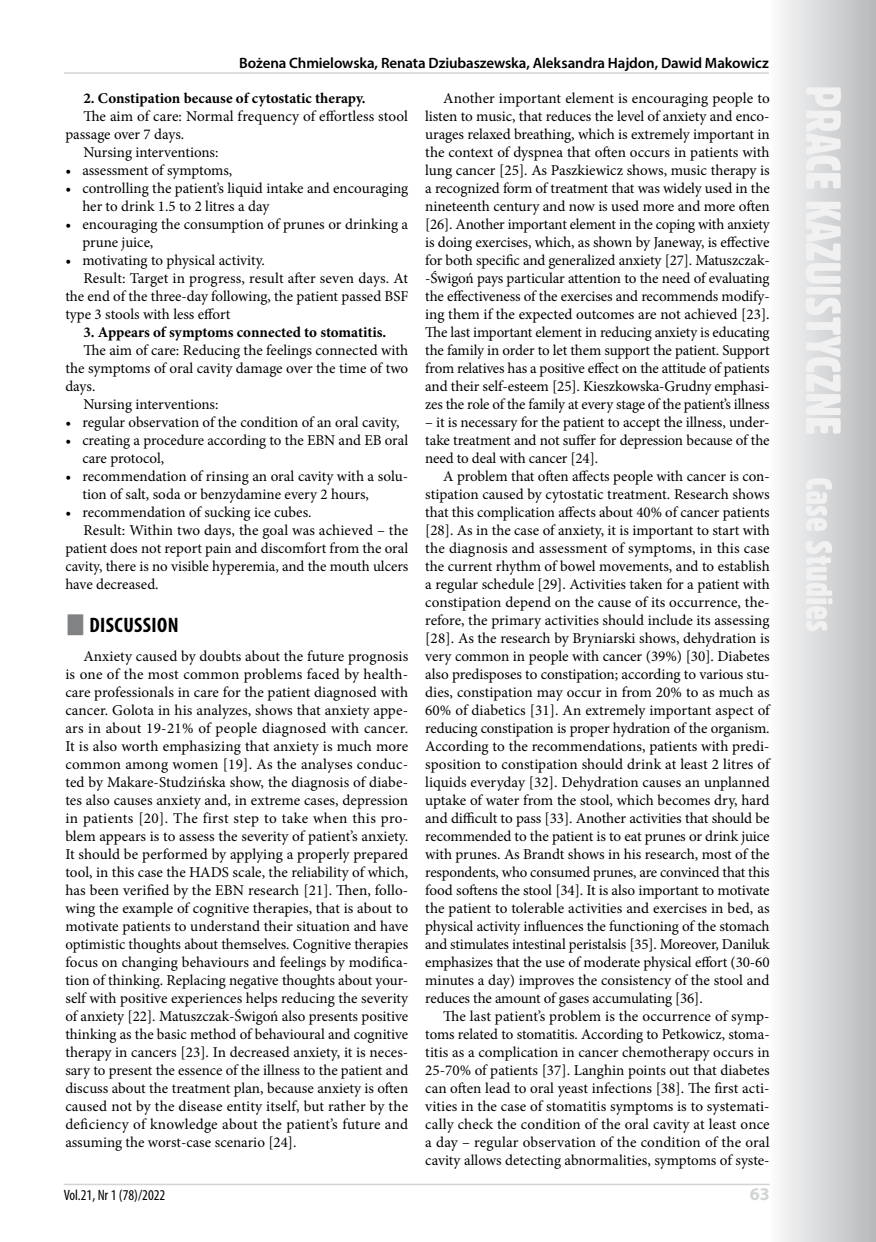
<style>
.page{position:relative;width:876px;height:1242px;background:#fff}
.page>*{position:absolute;margin:0;border:0;box-sizing:border-box;transform-origin:0 0}
.t1{font:700 condensed 21px "Myriad Pro";letter-spacing:.02em;color:#000}
.t2{font:700 18px "Myriad Pro";color:#d1d3d4}
.t3{font:15px/18px "Minion Pro";color:#000;text-align:justify}
.t4{font:700 15px "Minion Pro";letter-spacing:-.005em;color:#000}
.t5{font:600 15px "Myriad Pro";letter-spacing:-.01em;color:#000}
.t6{font:condensed 15px "Myriad Pro";color:#000}
</style>
<div class="page">
<svg style="left:780px;top:0;width:96px;height:1242px"></svg>
<svg style="left:805px;top:87px;width:36px;height:544px"></svg>
<hr style="left:64px;top:1183px;width:706px;height:2px;background:#d1d3d4">
<hr style="left:64px;top:72px;width:705px;height:2px;background:#d1d3d4">
<p class="t5" style="left:239px;top:53px;width:531px">Bożena Chmielowska, Renata Dziubaszewska, Aleksandra Hajdon, Dawid Makowicz</p>
<p class="t4" style="left:83px;top:88px;width:284px">2. Constipation because of cytostatic therapy.</p>
<p class="t3" style="left:83px;top:107px;width:326px">The aim of care: Normal frequency of effortless stool</p>
<p class="t3" style="left:65px;top:125px;width:120px">passage over 7 days.</p>
<p class="t3" style="left:83px;top:143px;width:137px">Nursing interventions:</p>
<p class="t3" style="left:65px;top:161px;width:168px">• assessment of symptoms,</p>
<p class="t3" style="left:82px;top:179px;width:327px;text-indent:-17px">• controlling the patient’s liquid intake and encouraging her to drink 1.5 to 2 litres a day</p>
<p class="t3" style="left:82px;top:215px;width:327px;text-indent:-17px">• encouraging the consumption of prunes or drinking a prune juice,</p>
<p class="t3" style="left:65px;top:251px;width:201px">• motivating to physical activity.</p>
<p class="t3" style="left:83px;top:269px;width:326px">Result: Target in progress, result after seven days. At</p>
<p class="t3" style="left:65px;top:287px;width:344px">the end of the three-day following, the patient passed BSF</p>
<p class="t3" style="left:65px;top:305px;width:166px">type 3 stools with less effort</p>
<p class="t4" style="left:83px;top:322px;width:305px">3. Appears of symptoms connected to stomatitis.</p>
<p class="t3" style="left:83px;top:341px;width:326px">The aim of care: Reducing the feelings connected with</p>
<p class="t3" style="left:65px;top:359px;width:344px">the symptoms of oral cavity damage over the time of two</p>
<p class="t3" style="left:65px;top:377px;width:32px">days.</p>
<p class="t3" style="left:83px;top:395px;width:137px">Nursing interventions:</p>
<p class="t3" style="left:65px;top:413px;width:336px">• regular observation of the condition of an oral cavity,</p>
<p class="t3" style="left:82px;top:431px;width:327px;text-indent:-17px">• creating a procedure according to the EBN and EB oral care protocol,</p>
<p class="t3" style="left:82px;top:467px;width:327px;text-indent:-17px">• recommendation of rinsing an oral cavity with a solu&shy;tion of salt, soda or benzydamine every 2 hours,</p>
<p class="t3" style="left:65px;top:503px;width:248px">• recommendation of sucking ice cubes.</p>
<p class="t3" style="left:83px;top:521px;width:326px">Result: Within two days, the goal was achieved – the</p>
<p class="t3" style="left:65px;top:539px;width:344px">patient does not report pain and discomfort from the oral</p>
<p class="t3" style="left:65px;top:557px;width:344px">cavity, there is no visible hyperemia, and the mouth ulcers</p>
<p class="t3" style="left:65px;top:575px;width:95px">have decreased.</p>
<h1 class="t1" style="left:90px;top:612px;width:91px">DISCUSSION</h1>
<p class="t3" style="left:65px;top:647px;width:344px;text-indent:18px">Anxiety caused by doubts about the future prognosis is one of the most common problems faced by health&shy;care professionals in care for the patient diagnosed with cancer. Golota in his analyzes, shows that anxiety appe&shy;ars in about 19-21% of people diagnosed with cancer.<br>It is also worth emphasizing that anxiety is much more common among women [19]. As the analyses conduc&shy;ted by Makare-Studzińska show, the diagnosis of diabe&shy;tes also causes anxiety and, in extreme cases, depression in patients [20]. The first step to take when this pro&shy;blem appears is to assess the severity of patient’s anxiety.<br>It should be performed by applying a properly prepared tool, in this case the HADS scale, the reliability of which, has been verified by the EBN research [21]. Then, follo&shy;wing the example of cognitive therapies, that is about to motivate patients to understand their situation and have optimistic thoughts about themselves. Cognitive therapies focus on changing behaviours and feelings by modifica&shy;tion of thinking. Replacing negative thoughts about your&shy;self with positive experiences helps reducing the severity of anxiety [22]. Matuszczak-Świgoń also presents positive thinking as the basic method of behavioural and cognitive therapy in cancers [23]. In decreased anxiety, it is neces&shy;sary to present the essence of the illness to the patient and discuss about the treatment plan, because anxiety is often caused not by the disease entity itself, but rather by the deficiency of knowledge about the patient’s future and assuming the worst-case scenario [24].</p>
<p class="t3" style="left:425px;top:89px;width:346px;text-indent:18px">Another important element is encouraging people to listen to music, that reduces the level of anxiety and enco&shy;urages relaxed breathing, which is extremely important in the context of dyspnea that often occurs in patients with lung cancer [25]. As Paszkiewicz shows, music therapy is a recognized form of treatment that was widely used in the nineteenth century and now is used more and more often [26]. Another important element in the coping with anxiety is doing exercises, which, as shown by Janeway, is effective for both specific and generalized anxiety [27]. Matuszczak--Świgoń pays particular attention to the need of evaluating the effectiveness of the exercises and recommends modify&shy;ing them if the expected outcomes are not achieved [23].<br>The last important element in reducing anxiety is educating the family in order to let them support the patient. Support from relatives has a positive effect on the attitude of patients and their self-esteem [25]. Kieszkowska-Grudny emphasi&shy;zes the role of the family at every stage of the patient’s illness</p>
<p class="t3" style="left:425px;top:413px;width:346px">– it is necessary for the patient to accept the illness, under&shy;take treatment and not suffer for depression because of the need to deal with cancer [24].</p>
<p class="t3" style="left:425px;top:467px;width:346px;text-indent:18px">A problem that often affects people with cancer is con&shy;stipation caused by cytostatic treatment. Research shows that this complication affects about 40% of cancer patients [28]. As in the case of anxiety, it is important to start with the diagnosis and assessment of symptoms, in this case the current rhythm of bowel movements, and to establish a regular schedule [29]. Activities taken for a patient with constipation depend on the cause of its occurrence, the&shy;refore, the primary activities should include its assessing [28]. As the research by Bryniarski shows, dehydration is very common in people with cancer (39%) [30]. Diabetes also predisposes to constipation; according to various stu&shy;dies, constipation may occur in from 20% to as much as 60% of diabetics [31]. An extremely important aspect of reducing constipation is proper hydration of the organism.<br>According to the recommendations, patients with predi&shy;sposition to constipation should drink at least 2 litres of liquids everyday [32]. Dehydration causes an unplanned uptake of water from the stool, which becomes dry, hard and difficult to pass [33]. Another activities that should be recommended to the patient is to eat prunes or drink juice with prunes. As Brandt shows in his research, most of the respondents, who consumed prunes, are convinced that this food softens the stool [34]. It is also important to motivate the patient to tolerable activities and exercises in bed, as physical activity influences the functioning of the stomach and stimulates intestinal peristalsis [35]. Moreover, Daniluk emphasizes that the use of moderate physical effort (30-60 minutes a day) improves the consistency of the stool and reduces the amount of gases accumulating [36].</p>
<p class="t3" style="left:425px;top:1007px;width:346px;text-indent:18px">The last patient’s problem is the occurrence of symp&shy;toms related to stomatitis. According to Petkowicz, stoma&shy;titis as a complication in cancer chemotherapy occurs in 25-70% of patients [37]. Langhin points out that diabetes can often lead to oral yeast infections [38]. The first acti&shy;vities in the case of stomatitis symptoms is to systemati&shy;cally check the condition of the oral cavity at least once a day – regular observation of the condition of the oral cavity allows detecting abnormalities, symptoms of syste-</p>
<p class="t6" style="left:64px;top:1186px;width:103px">Vol.21, Nr 1 (78)/2022</p>
<p class="t2" style="left:750px;top:1182px;width:21px">63</p>
</div>
